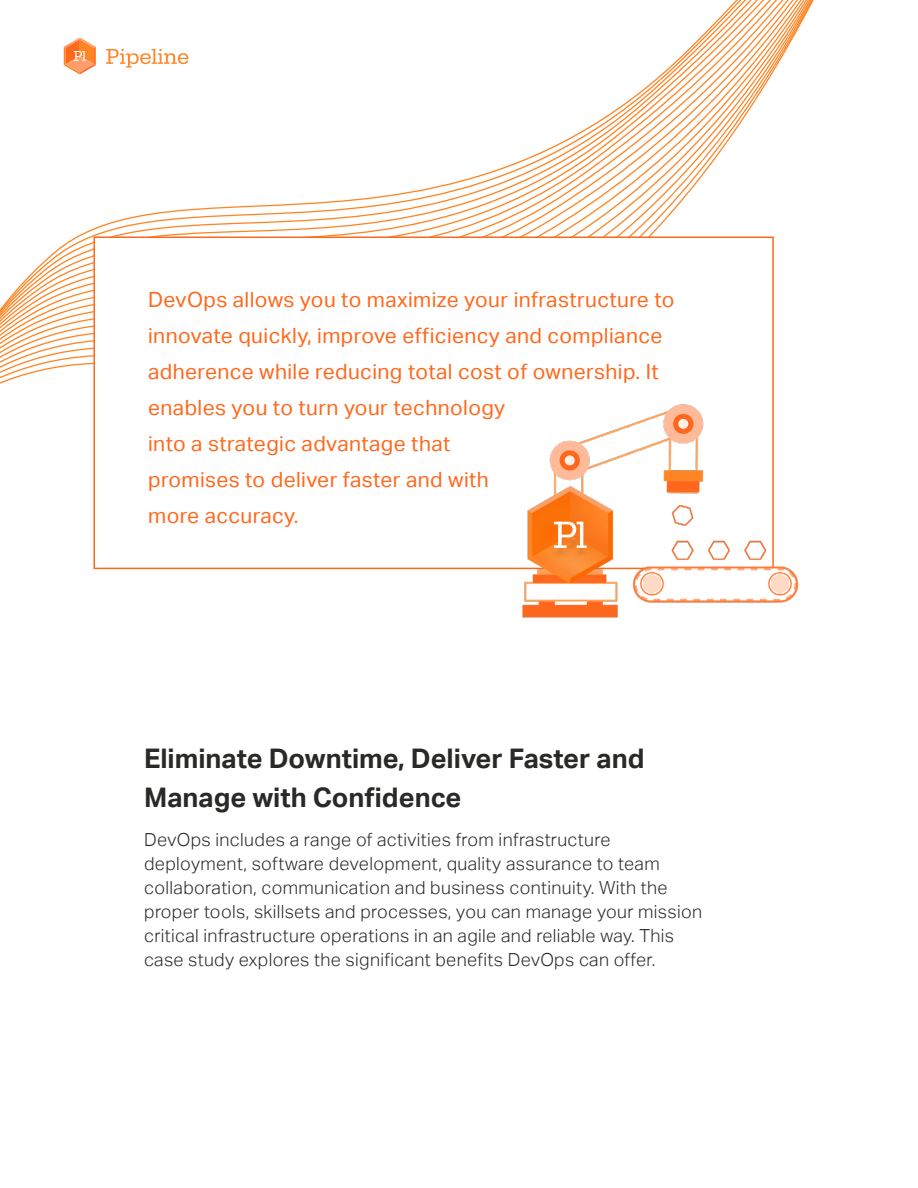
<style>
.page{position:relative;width:918px;height:1188px;background:#fff}
.page>*{position:absolute;margin:0;border:0;box-sizing:border-box;transform-origin:0 0}
.t1{font:700 27px/39px "Aktiv Grotesk";color:#292927}
.t2{font:21px/36px "Aktiv Grotesk";letter-spacing:.02em;color:#ff681c}
.t3{font:300 18px/24px "Aktiv Grotesk";letter-spacing:.02em;color:#292927}
</style>
<div class="page">
<svg style="left:0;top:0;width:814px;height:570px"></svg>
<div style="left:93px;top:237px;width:681px;height:332px;background:#fff;border:2px solid #ff681c"></div>
<img style="left:496px;top:386px;width:312px;height:232px">
<p class="t2" style="left:148px;top:282px;width:528px">DevOps allows you to maximize your infrastructure to innovate quickly, improve efficiency and compliance adherence while reducing total cost of ownership. It enables you to turn your technology<br>into a strategic advantage that<br>promises to deliver faster and with<br>more accuracy.</p>
<h1 class="t1" style="left:144px;top:739px;width:502px">Eliminate Downtime, Deliver Faster and<br>Manage with Confidence</h1>
<p class="t3" style="left:144px;top:828px;width:560px">DevOps includes a range of activities from infrastructure deployment, software development, quality assurance to team collaboration, communication and business continuity. With the proper tools, skillsets and processes, you can manage your mission critical infrastructure operations in an agile and reliable way. This case study explores the significant benefits DevOps can offer.</p>
</div>
